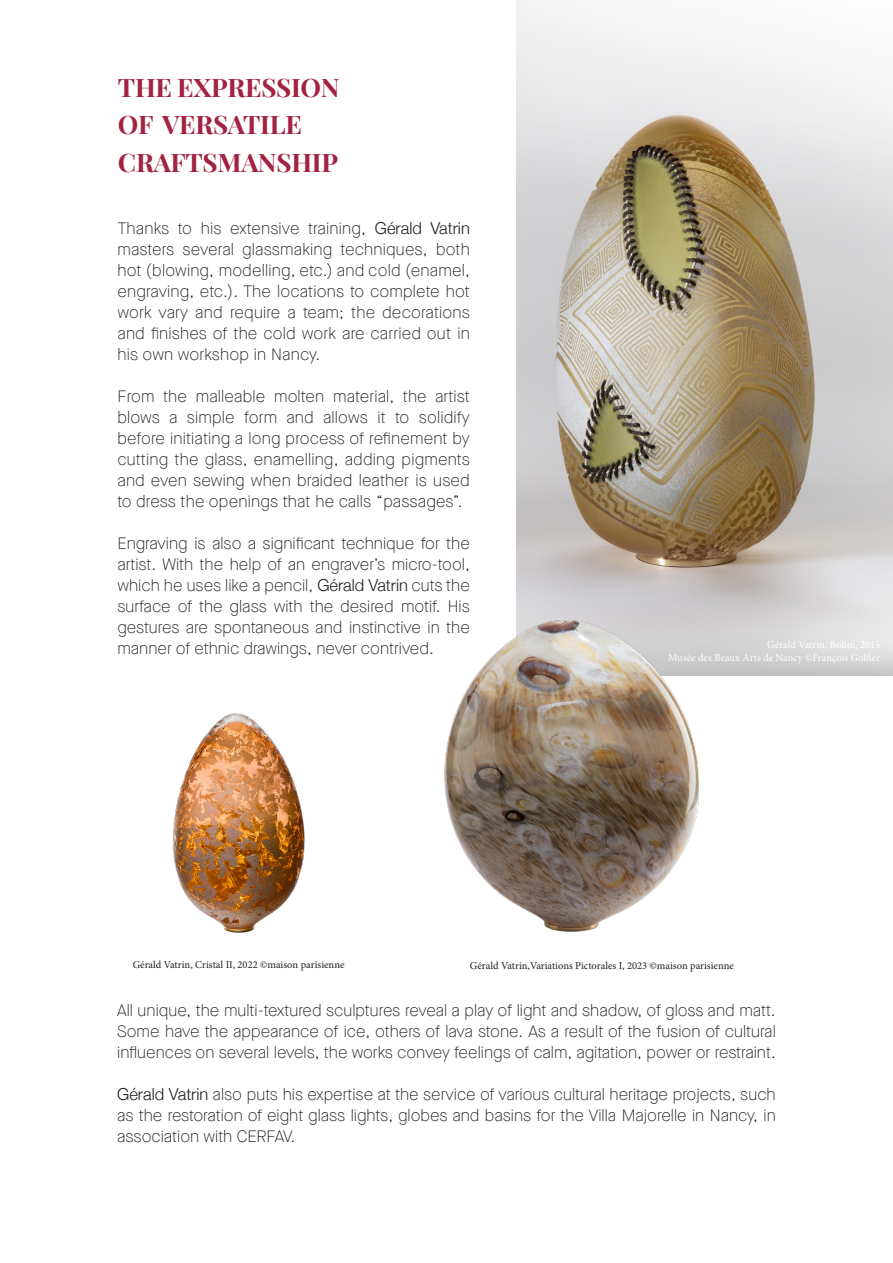
<style>
.page{position:relative;width:893px;height:1263px;background:#fff}
.page>*{position:absolute;margin:0;border:0;box-sizing:border-box;transform-origin:0 0}
.t1{font:700 25.5px/37.5px "Playfair Display";letter-spacing:-.01em;color:#a2233f}
.t2{font:100 16.5px/21px "Maison Neue";color:#231f20;text-align:justify}
.t3{font:10.5px "Minion Pro";color:#231f20}
.t4{font:10.5px "Minion Pro";color:#fff}
.s1{font-family:"Helvetica Neue";font-weight:300}
</style>
<div class="page">
<img style="left:517px;top:0;width:376px;height:675px">
<img style="left:172px;top:713px;width:133px;height:220px">
<img style="left:444px;top:609px;width:277px;height:323px">
<p class="t1" style="left:118px;top:66px;width:223px">THE EXPRESSION</p>
<p class="t1" style="left:118px;top:104px;width:222px">OF VERSATILE<br>CRAFTSMANSHIP</p>
<p class="t2" style="left:117px;top:218px;width:354px">Thanks to his extensive training, <span class="s1">Gérald Vatrin </span>masters several glassmaking techniques, both hot (blowing, modelling, etc.) and cold (enamel, engraving, etc.). The locations to complete hot work vary and require a team; the decorations and finishes of the cold work are carried out in his own workshop in Nancy.</p>
<p class="t2" style="left:117px;top:386px;width:354px">From the malleable molten material, the artist blows a simple form and allows it to solidify before initiating a long process of refinement by cutting the glass, enamelling, adding pigments and even sewing when braided leather is used to dress the openings that he calls “passages”.</p>
<p class="t2" style="left:117px;top:533px;width:354px">Engraving is also a significant technique for the artist. With the help of an engraver’s micro-tool, which he uses like a pencil, <span class="s1">Gérald Vatrin</span> cuts the surface of the glass with the desired motif. His gestures are spontaneous and instinctive in the manner of ethnic drawings, never contrived.</p>
<p class="t4" style="left:767px;top:638px;width:115px">Gérald Vatrin, Bolini, 2015</p>
<p class="t4" style="left:668px;top:650px;width:213px">Musée des Beaux Arts de Nancy ©François Golfier</p>
<p class="t3" style="left:133px;top:958px;width:213px">Gérald Vatrin, Cristal II, 2022 ©maison parisienne</p>
<p class="t3" style="left:470px;top:959px;width:266px">Gérald Vatrin,Variations Pictorales I, 2023 ©maison parisienne</p>
<p class="t2" style="left:117px;top:999px;width:660px">All unique, the multi-textured sculptures reveal a play of light and shadow, of gloss and matt.<br>Some have the appearance of ice, others of lava stone. As a result of the fusion of cultural influences on several levels, the works convey feelings of calm, agitation, power or restraint.</p>
<p class="t2" style="left:117px;top:1083px;width:660px"><span class="s1">Gérald Vatrin</span> also puts his expertise at the service of various cultural heritage projects, such as the restoration of eight glass lights, globes and basins for the Villa Majorelle in Nancy, in association with CERFAV.</p>
</div>
